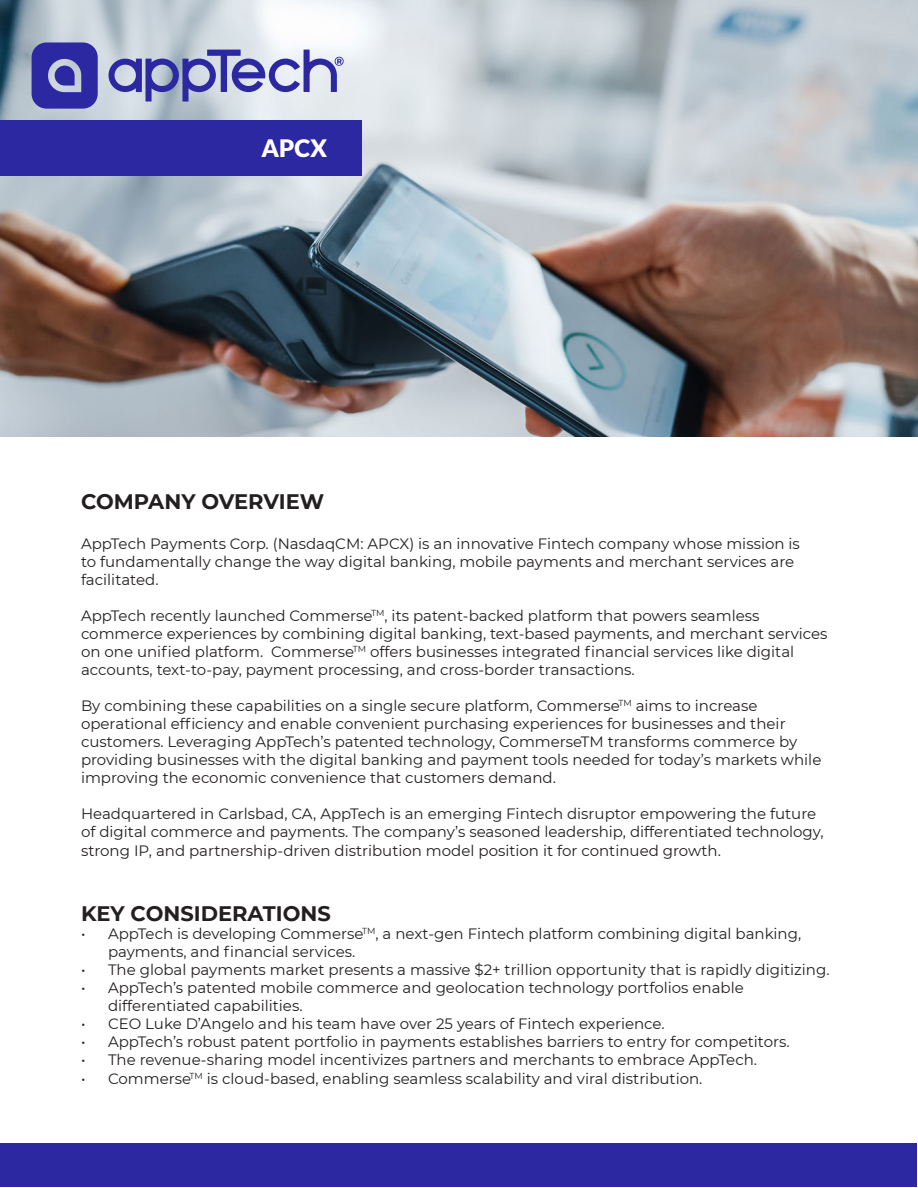
<style>
.page{position:relative;width:918px;height:1188px;background:#fff}
.page>*{position:absolute;margin:0;border:0;box-sizing:border-box;transform-origin:0 0}
.t1{font:900 24px "Lato";color:#fff}
.t2{font:700 21px "Montserrat";color:#231f20}
.t3{font:15px/18px "Montserrat";color:#231f20}
</style>
<div class="page">
<img style="left:0;top:0;width:918px;height:436px">
<div style="left:0;top:120px;width:361px;height:55px;background:#2c28a2"></div>
<svg style="left:32px;top:42px;width:66px;height:67px;background:#4948ac"></svg>
<svg style="left:109px;top:50px;width:235px;height:52px;background:#9ea2ce"></svg>
<div style="left:1px;top:1143px;width:916px;height:44px;background:#2c28a2"></div>
<p class="t1" style="left:261px;top:134px;width:67px">APCX</p>
<p class="t2" style="left:81px;top:487px;width:245px">COMPANY OVERVIEW</p>
<p class="t3" style="left:81px;top:534px;width:720px">AppTech Payments Corp. (NasdaqCM: APCX) is an innovative Fintech company whose mission is to fundamentally change the way digital banking, mobile payments and merchant services are facilitated.</p>
<p class="t3" style="left:81px;top:606px;width:748px">AppTech recently launched Commerse<sup>TM</sup>, its patent-backed platform that powers seamless commerce experiences by combining digital banking, text-based payments, and merchant services on one unified platform. Commerse<sup>TM</sup> offers businesses integrated financial services like digital accounts, text-to-pay, payment processing, and cross-border transactions.</p>
<p class="t3" style="left:81px;top:696px;width:742px">By combining these capabilities on a single secure platform, Commerse<sup>TM</sup> aims to increase operational efficiency and enable convenient purchasing experiences for businesses and their customers. Leveraging AppTech’s patented technology, CommerseTM transforms commerce by providing businesses with the digital banking and payment tools needed for today’s markets while improving the economic convenience that customers demand.</p>
<p class="t3" style="left:81px;top:804px;width:744px">Headquartered in Carlsbad, CA, AppTech is an emerging Fintech disruptor empowering the future of digital commerce and payments. The company’s seasoned leadership, differentiated technology,</p>
<p class="t3" style="left:81px;top:841px;width:641px">strong IP, and partnership-driven distribution model position it for continued growth.</p>
<p class="t2" style="left:81px;top:898px;width:251px">KEY CONSIDERATIONS</p>
<p class="t3" style="left:108px;top:924px;width:695px;text-indent:-27px">• AppTech is developing Commerse<sup>TM</sup>, a next-gen Fintech platform combining digital banking, payments, and financial services.</p>
<p class="t3" style="left:81px;top:960px;width:750px">• The global payments market presents a massive $2+ trillion opportunity that is rapidly digitizing.</p>
<p class="t3" style="left:108px;top:978px;width:637px;text-indent:-27px">• AppTech’s patented mobile commerce and geolocation technology portfolios enable differentiated capabilities.</p>
<p class="t3" style="left:81px;top:1014px;width:585px">• CEO Luke D’Angelo and his team have over 25 years of Fintech experience.</p>
<p class="t3" style="left:81px;top:1032px;width:710px">• AppTech’s robust patent portfolio in payments establishes barriers to entry for competitors.</p>
<p class="t3" style="left:81px;top:1050px;width:678px">• The revenue-sharing model incentivizes partners and merchants to embrace AppTech.</p>
<p class="t3" style="left:81px;top:1069px;width:623px">• Commerse<sup>TM</sup> is cloud-based, enabling seamless scalability and viral distribution.</p>
</div>
